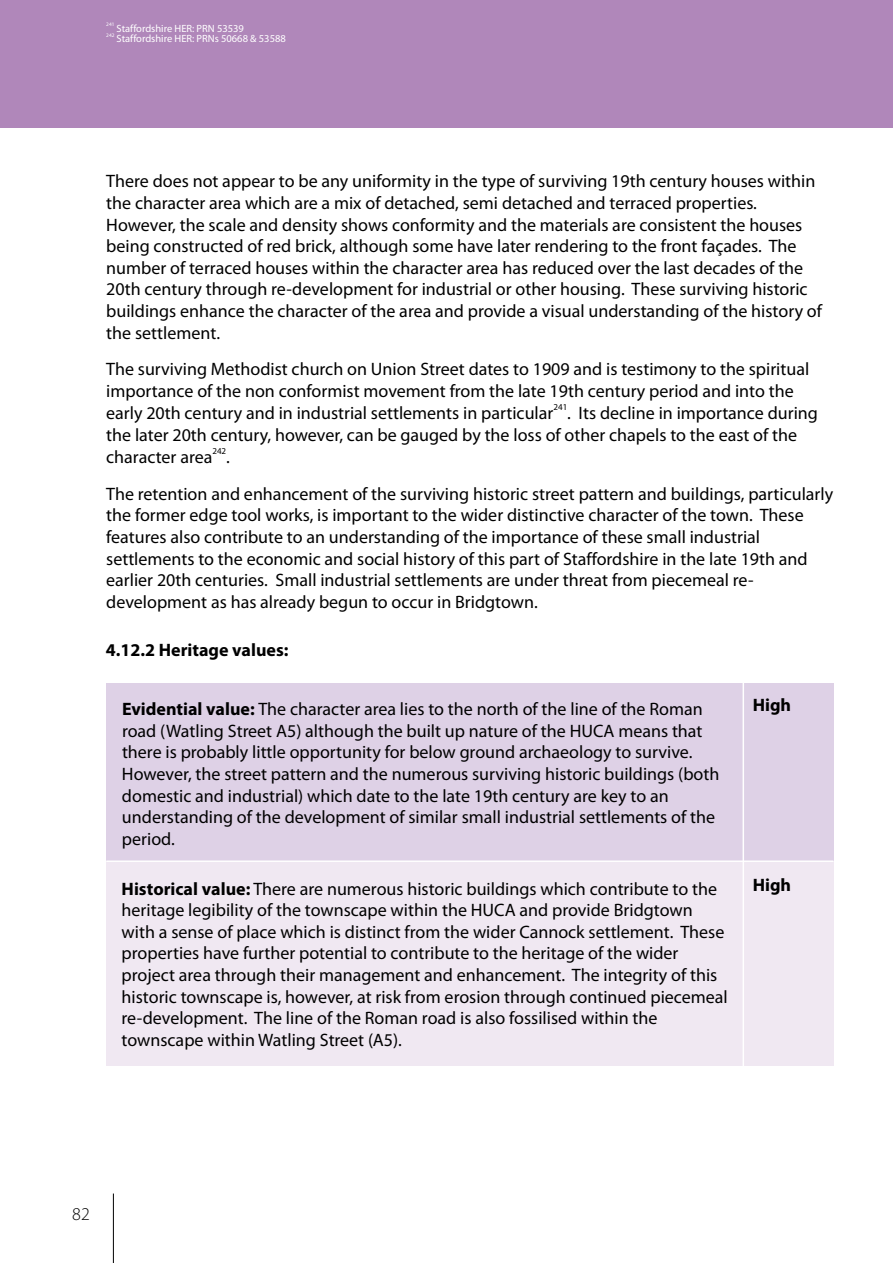
<style>
.page{position:relative;width:893px;height:1263px;background:#fff}
.page>*{position:absolute;margin:0;border:0;box-sizing:border-box;transform-origin:0 0}
.t1{font:18px/21.6px "Myriad Pro";color:#000}
.t2{font:700 18px "Myriad Pro";color:#000}
.t3{font:300 18px "Myriad Pro";color:#000}
.t4{font:10.5px "Myriad Pro";color:#fff}
.t5{font:9px "Myriad Pro";color:#000}
.t6{font:5.25px "Myriad Pro";color:#fff}
.s1{font-weight:700}
</style>
<div class="page">
<div style="left:106px;top:683px;width:727px;height:178px;background:#ded1e6"></div>
<div style="left:106px;top:861px;width:727px;height:205px;background:#f0e8f2"></div>
<hr style="left:106px;top:860px;width:727px;height:2px;background:#fff">
<hr style="left:742px;top:683px;width:2px;height:383px;background:#fff">
<hr style="left:113px;top:1193px;width:1px;height:70px;background:#000">
<div style="left:0;top:0;width:893px;height:128px;background:#b087ba"></div>
<p class="t6" style="left:106px;top:22px;width:10px">241</p>
<p class="t4" style="left:117px;top:24px;width:129px">Staffordshire HER: PRN 53539</p>
<p class="t6" style="left:106px;top:33px;width:10px">242</p>
<p class="t4" style="left:117px;top:35px;width:171px">Staffordshire HER: PRNs 50668 &amp; 53588</p>
<p class="t1" style="left:106px;top:172px;width:717px">There does not appear to be any uniformity in the type of surviving 19th century houses within the character area which are a mix of detached, semi detached and terraced properties.<br>However, the scale and density shows conformity and the materials are consistent the houses being constructed of red brick, although some have later rendering to the front façades. The number of terraced houses within the character area has reduced over the last decades of the 20th century through re-development for industrial or other housing. These surviving historic buildings enhance the character of the area and provide a visual understanding of the history of the settlement.</p>
<p class="t1" style="left:106px;top:360px;width:704px">The surviving Methodist church on Union Street dates to 1909 and is testimony to the spiritual importance of the non conformist movement from the late 19th century period and into the</p>
<p class="t5" style="left:553px;top:403px;width:15px">241</p>
<p class="t1" style="left:106px;top:404px;width:713px">early 20th century and in industrial settlements in particular . Its decline in importance during the later 20th century, however, can be gauged by the loss of other chapels to the east of the</p>
<p class="t5" style="left:212px;top:447px;width:15px">242</p>
<p class="t1" style="left:106px;top:440px;width:728px;line-height:36.8px">character area .<br>The retention and enhancement of the surviving historic street pattern and buildings, particularly</p>
<p class="t1" style="left:106px;top:506px;width:703px">the former edge tool works, is important to the wider distinctive character of the town. These features also contribute to an understanding of the importance of these small industrial settlements to the economic and social history of this part of Staffordshire in the late 19th and earlier 20th centuries. Small industrial settlements are under threat from piecemeal re&shy;development as has already begun to occur in Bridgtown.</p>
<p class="t2" style="left:106px;top:642px;width:184px">4.12.2 Heritage values:</p>
<p class="t2" style="left:753px;top:697px;width:40px">High</p>
<p class="t1" style="left:122px;top:700px;width:599px"><span class="s1">Evidential value:</span> The character area lies to the north of the line of the Roman road (Watling Street A5) although the built up nature of the HUCA means that there is probably little opportunity for below ground archaeology to survive.<br>However, the street pattern and the numerous surviving historic buildings (both domestic and industrial) which date to the late 19th century are key to an understanding of the development of similar small industrial settlements of the period.</p>
<p class="t1" style="left:122px;top:879px;width:608px"><span class="s1">Historical value:</span> There are numerous historic buildings which contribute to the heritage legibility of the townscape within the HUCA and provide Bridgtown with a sense of place which is distinct from the wider Cannock settlement. These properties have further potential to contribute to the heritage of the wider project area through their management and enhancement. The integrity of this historic townscape is, however, at risk from erosion through continued piecemeal re-development. The line of the Roman road is also fossilised within the townscape within Watling Street (A5).</p>
<p class="t2" style="left:753px;top:877px;width:40px">High</p>
<p class="t3" style="left:72px;top:1207px;width:19px">82</p>
</div>
